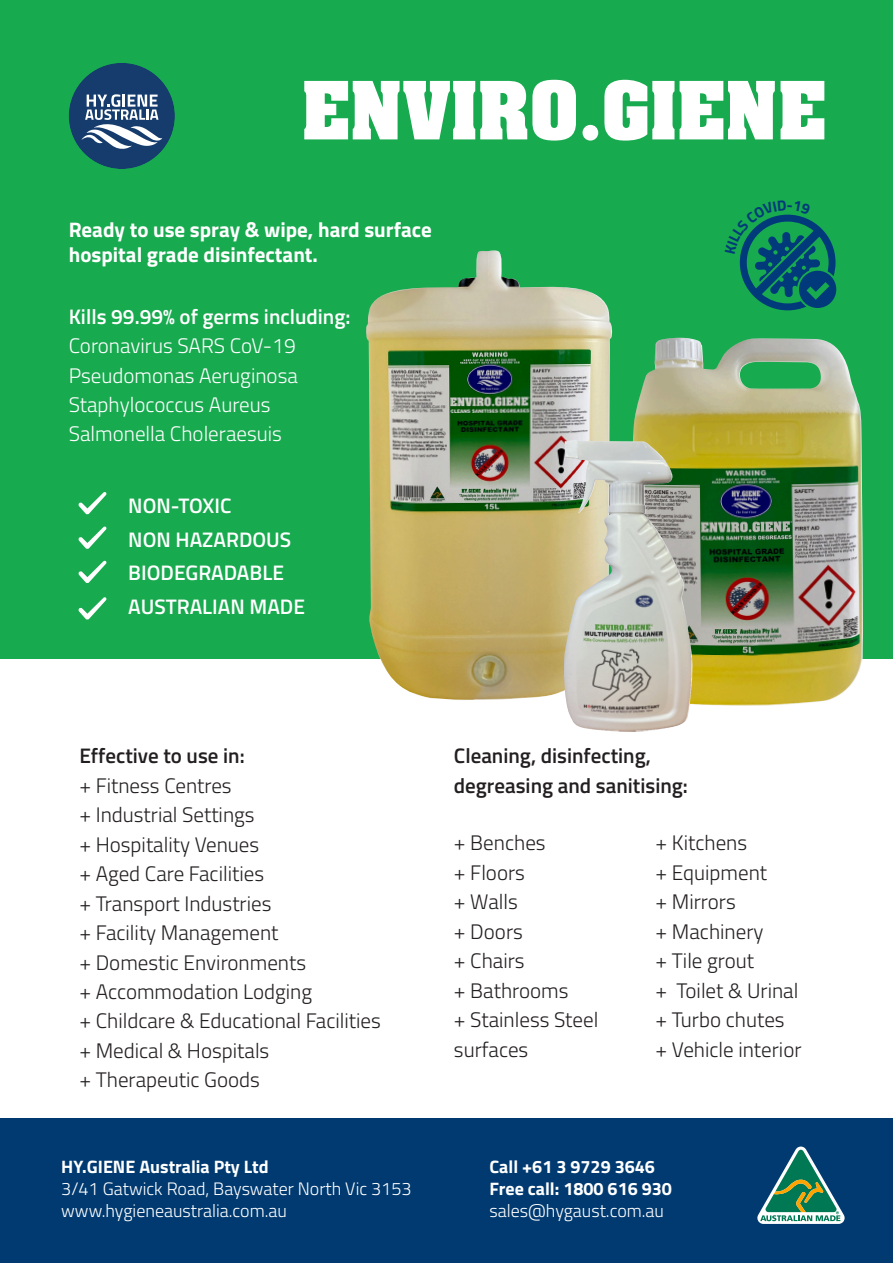
<style>
.page{position:relative;width:893px;height:1263px;background:#fff}
.page>*{position:absolute;margin:0;border:0;box-sizing:border-box;transform-origin:0 0}
.t1{font:300 21px "Titillium Web";color:#231f20}
.t2{font:300 21px "Titillium Web";color:#fff}
.t3{font:600 21px "Titillium Web";color:#fff}
.t4{font:600 21px "Titillium Web";color:#231f20}
.t5{font:700 21px/25.2px "Titillium Web";color:#fff}
.t6{font:300 18px "Titillium Web";color:#fff}
.t7{font:700 18px "Titillium Web";color:#fff}
</style>
<div class="page">
<div style="left:0;top:1118px;width:893px;height:145px;background:#003a70"></div>
<div style="left:0;top:0;width:893px;height:658px;background:#18aa4f"></div>
<svg style="left:757px;top:1146px;width:88px;height:78px"></svg>
<svg style="left:78px;top:492px;width:29px;height:23px"></svg>
<svg style="left:78px;top:526px;width:29px;height:23px"></svg>
<svg style="left:78px;top:560px;width:29px;height:23px"></svg>
<svg style="left:78px;top:597px;width:29px;height:23px"></svg>
<img style="left:366px;top:250px;width:247px;height:450px">
<img style="left:633px;top:338px;width:230px;height:368px">
<img style="left:563px;top:440px;width:131px;height:292px">
<div style="left:69px;top:63px;width:106px;height:106px;background:#163c6d;border-radius:50%"></div>
<svg style="left:81px;top:94px;width:81px;height:55px"></svg>
<svg style="left:304px;top:80px;width:272px;height:61px"></svg>
<svg style="left:582px;top:80px;width:242px;height:61px"></svg>
<svg style="left:739px;top:214px;width:97px;height:96px"></svg>
<p class="t5" style="left:69px;top:216px;width:365px">Ready to use spray &amp; wipe, hard surface hospital grade disinfectant.</p>
<p class="t3" style="left:69px;top:300px;width:283px">Kills 99.99% of germs including:</p>
<p class="t2" style="left:69px;top:330px;width:229px">Coronavirus SARS CoV-19</p>
<p class="t2" style="left:69px;top:360px;width:231px">Pseudomonas Aeruginosa</p>
<p class="t2" style="left:69px;top:389px;width:203px">Staphylococcus Aureus</p>
<p class="t2" style="left:69px;top:419px;width:215px">Salmonella Choleraesuis</p>
<p class="t3" style="left:128px;top:490px;width:105px">NON-TOXIC</p>
<p class="t3" style="left:128px;top:523px;width:165px">NON HAZARDOUS</p>
<p class="t3" style="left:128px;top:557px;width:157px">BIODEGRADABLE</p>
<p class="t3" style="left:128px;top:591px;width:178px">AUSTRALIAN MADE</p>
<p class="t4" style="left:79px;top:740px;width:167px">Effective to use in:</p>
<p class="t1" style="left:79px;top:770px;width:154px">+ Fitness Centres</p>
<p class="t1" style="left:79px;top:800px;width:177px">+ Industrial Settings</p>
<p class="t1" style="left:79px;top:829px;width:181px">+ Hospitality Venues</p>
<p class="t1" style="left:79px;top:859px;width:186px">+ Aged Care Facilities</p>
<p class="t1" style="left:79px;top:888px;width:194px">+ Transport Industries</p>
<p class="t1" style="left:79px;top:917px;width:201px">+ Facility Management</p>
<p class="t1" style="left:79px;top:947px;width:228px">+ Domestic Environments</p>
<p class="t1" style="left:79px;top:976px;width:234px">+ Accommodation Lodging</p>
<p class="t1" style="left:79px;top:1006px;width:303px">+ Childcare &amp; Educational Facilities</p>
<p class="t1" style="left:79px;top:1035px;width:192px">+ Medical &amp; Hospitals</p>
<p class="t1" style="left:79px;top:1065px;width:182px">+ Therapeutic Goods</p>
<p class="t7" style="left:61px;top:1153px;width:209px">HY.GIENE Australia Pty Ltd</p>
<p class="t6" style="left:61px;top:1176px;width:352px">3/41 Gatwick Road, Bayswater North Vic 3153</p>
<p class="t6" style="left:61px;top:1197px;width:227px">www.hygieneaustralia.com.au</p>
<p class="t4" style="left:454px;top:740px;width:198px">Cleaning, disinfecting,</p>
<p class="t4" style="left:454px;top:770px;width:235px">degreasing and sanitising:</p>
<p class="t1" style="left:454px;top:828px;width:93px">+ Benches</p>
<p class="t1" style="left:454px;top:857px;width:73px">+ Floors</p>
<p class="t1" style="left:454px;top:887px;width:65px">+ Walls</p>
<p class="t1" style="left:454px;top:916px;width:70px">+ Doors</p>
<p class="t1" style="left:454px;top:946px;width:72px">+ Chairs</p>
<p class="t1" style="left:454px;top:975px;width:116px">+ Bathrooms</p>
<p class="t1" style="left:454px;top:1004px;width:146px">+ Stainless Steel</p>
<p class="t1" style="left:454px;top:1034px;width:76px">surfaces</p>
<p class="t1" style="left:655px;top:828px;width:93px">+ Kitchens</p>
<p class="t1" style="left:655px;top:857px;width:113px">+ Equipment</p>
<p class="t1" style="left:655px;top:887px;width:82px">+ Mirrors</p>
<p class="t1" style="left:655px;top:916px;width:110px">+ Machinery</p>
<p class="t1" style="left:655px;top:946px;width:100px">+ Tile grout</p>
<p class="t1" style="left:655px;top:975px;width:144px">+ Toilet &amp; Urinal</p>
<p class="t1" style="left:655px;top:1004px;width:131px">+ Turbo chutes</p>
<p class="t1" style="left:655px;top:1034px;width:147px">+ Vehicle interior</p>
<p class="t7" style="left:490px;top:1153px;width:167px">Call +61 3 9729 3646</p>
<p class="t7" style="left:490px;top:1175px;width:184px">Free call: 1800 616 930</p>
<p class="t6" style="left:490px;top:1197px;width:176px">sales@hygaust.com.au</p>
</div>
